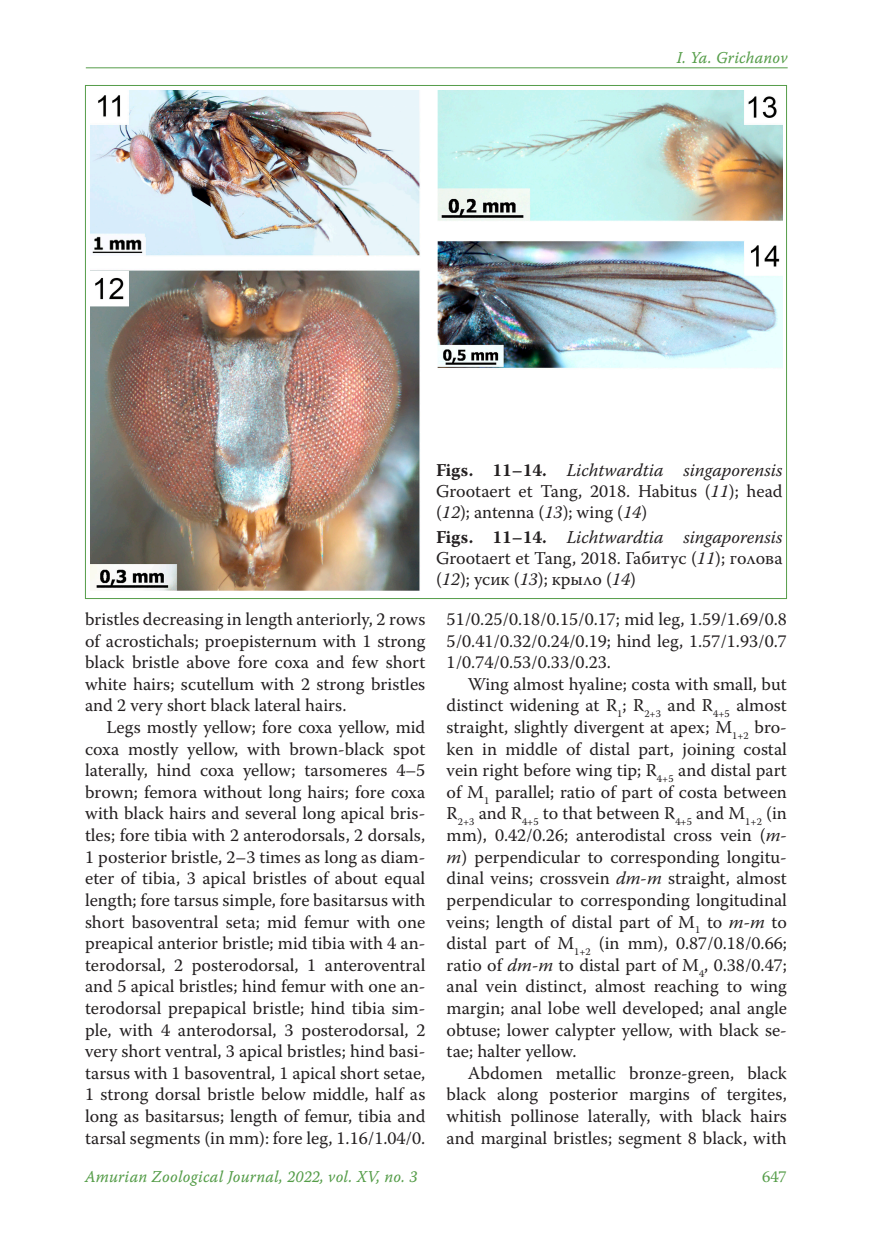
<style>
.page{position:relative;width:872px;height:1234px;background:#fff}
.page>*{position:absolute;margin:0;border:0;box-sizing:border-box;transform-origin:0 0}
.Body_Text{font:18px/21.6px "Warnock Pro";color:#231f20;text-align:justify}
.colon_left{font:16.5px "Warnock Pro It Capt";letter-spacing:.01em;color:#559d49;scale:.95 1}
.t1{font:16.5px "Warnock Pro";color:#559d49}
.s1{font-weight:700}
.s2{font-style:italic}
</style>
<div class="page">
<img style="left:90px;top:90px;width:692px;height:500px">
<hr style="left:86px;top:67px;width:701px;height:1px;background:#559d49">
<p class="colon_left" style="left:677px;top:48px;width:118px">I. Ya. Grichanov</p>
<p class="Body_Text" style="left:85px;top:607px;width:342px">bristles decreasing in length anteriorly, 2 rows of acrostichals; proepisternum with 1 strong black bristle above fore coxa and few short white hairs; scutellum with 2 strong bristles and 2 very short black lateral hairs.</p>
<p class="Body_Text" style="left:85px;top:715px;width:342px;text-indent:21px">Legs mostly yellow; fore coxa yellow, mid coxa mostly yellow, with brown-black spot laterally, hind coxa yellow; tarsomeres 4–5 brown; femora without long hairs; fore coxa with black hairs and several long apical bris&shy;tles; fore tibia with 2 anterodorsals, 2 dorsals, 1 posterior bristle, 2–3 times as long as diam&shy;eter of tibia, 3 apical bristles of about equal length; fore tarsus simple, fore basitarsus with short basoventral seta; mid femur with one preapical anterior bristle; mid tibia with 4 an&shy;terodorsal, 2 posterodorsal, 1 anteroventral and 5 apical bristles; hind femur with one an&shy;terodorsal prepapical bristle; hind tibia sim&shy;ple, with 4 anterodorsal, 3 posterodorsal, 2 very short ventral, 3 apical bristles; hind basi&shy;tarsus with 1 basoventral, 1 apical short setae, 1 strong dorsal bristle below middle, half as long as basitarsus; length of femur, tibia and tarsal segments (in mm): fore leg, 1.16/1.04/0.</p>
<p class="Body_Text" style="left:436px;top:459px;width:348px;line-height:21px"><span class="s1">Figs. 11–14.</span> <span class="s2">Lichtwardtia singaporensis </span>Grootaert et Tang, 2018. Habitus (<span class="s2">11</span>); head (<span class="s2">12</span>); antenna (<span class="s2">13</span>); wing (<span class="s2">14</span>)</p>
<p class="Body_Text" style="left:436px;top:526px;width:348px;line-height:21px"><span class="s1">Figs. 11–14.</span> <span class="s2">Lichtwardtia singaporensis </span>Grootaert et Tang, 2018. Габитус (<span class="s2">11</span>); голова (<span class="s2">12</span>); усик (<span class="s2">13</span>); крыло (<span class="s2">14</span>)</p>
<p class="Body_Text" style="left:446px;top:607px;width:342px">51/0.25/0.18/0.15/0.17; mid leg, 1.59/1.69/0.8<br>5/0.41/0.32/0.24/0.19; hind leg, 1.57/1.93/0.7<br>1/0.74/0.53/0.33/0.23.</p>
<p class="Body_Text" style="left:446px;top:672px;width:342px;text-indent:21px">Wing almost hyaline; costa with small, but distinct widening at R<sub>1</sub>; R<sub>2+3</sub> and R<sub>4+5</sub> almost straight, slightly divergent at apex; M<sub>1+2</sub> bro&shy;ken in middle of distal part, joining costal vein right before wing tip; R<sub>4+5</sub> and distal part of M<sub>1</sub> parallel; ratio of part of costa between R<sub>2+3</sub> and R<sub>4+5</sub> to that between R<sub>4+5</sub> and M<sub>1+2</sub> (in mm), 0.42/0.26; anterodistal cross vein (<span class="s2">m&shy;m</span>) perpendicular to corresponding longitu&shy;dinal veins; crossvein <span class="s2">dm-m</span> straight, almost perpendicular to corresponding longitudinal veins; length of distal part of M<sub>1</sub> to <span class="s2">m-m</span> to distal part of M<sub>1+2</sub> (in mm), 0.87/0.18/0.66; ratio of <span class="s2">dm-m</span> to distal part of M<sub>4</sub>, 0.38/0.47; anal vein distinct, almost reaching to wing margin; anal lobe well developed; anal angle obtuse; lower calypter yellow, with black se&shy;tae; halter yellow.</p>
<p class="Body_Text" style="left:446px;top:1061px;width:342px;text-indent:21px">Abdomen metallic bronze-green, black black along posterior margins of tergites, whitish pollinose laterally, with black hairs and marginal bristles; segment 8 black, with</p>
<p class="colon_left" style="left:85px;top:1166px;width:351px">Amurian Zoological Journal, 2022, vol. XV, no. 3</p>
<p class="t1" style="left:762px;top:1166px;width:26px">647</p>
</div>
